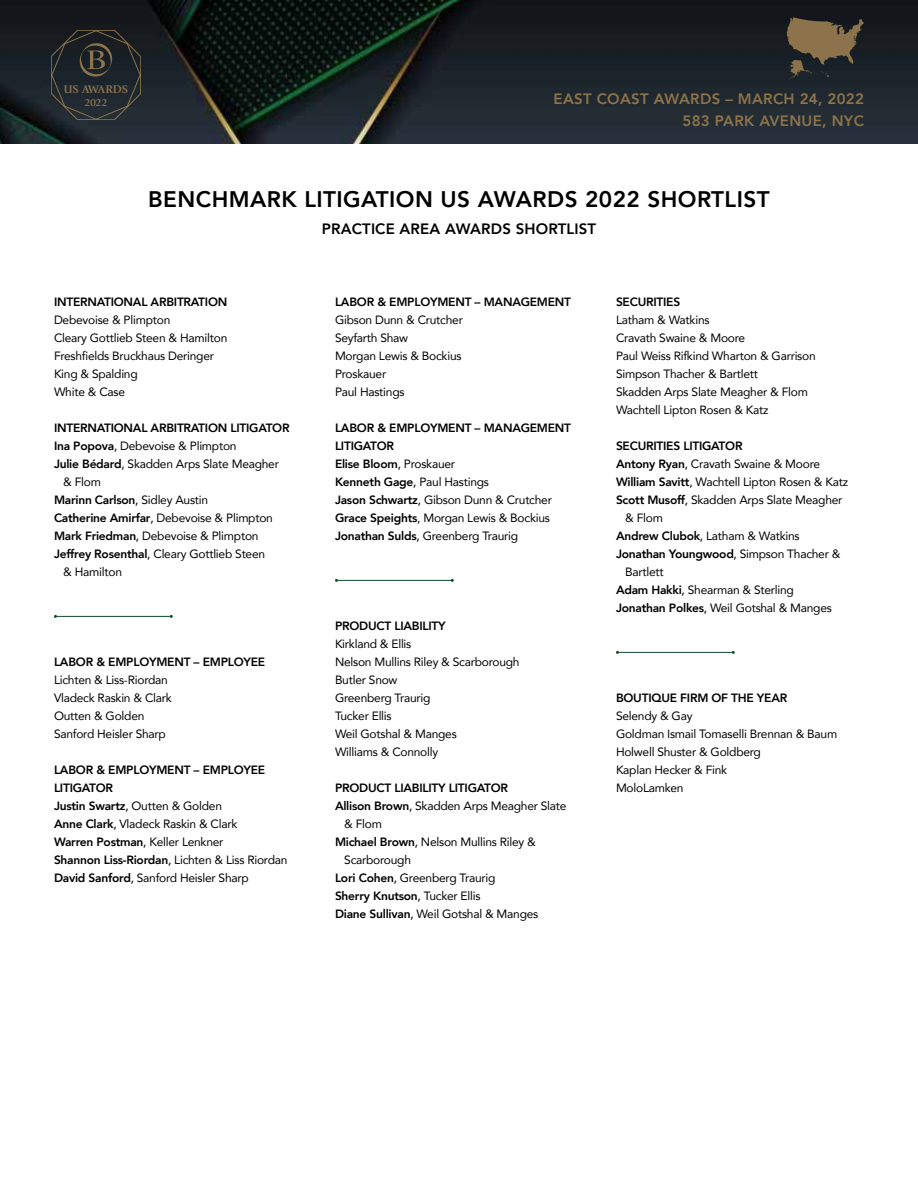
<style>
.page{position:relative;width:918px;height:1188px;background:#fff}
.page>*{position:absolute;margin:0;border:0;box-sizing:border-box;transform-origin:0 0}
.t1{font:800 22.5px "Avenir";letter-spacing:.02em;color:#000}
.t2{font:800 15px/22.5px "Avenir";letter-spacing:.02em;color:#8c734b;text-align:right}
.t3{font:800 15px "Avenir";letter-spacing:.01em;color:#000}
.t4{font:12px/18px "Avenir";letter-spacing:-.02em;color:#000}
.t5{font:800 12px/18px "Avenir";letter-spacing:-.02em;color:#000}
.t6{font:700 11.55px "Giovanni";letter-spacing:-.01em;color:#8c734b}
.t7{font:700 10.8px "Giovanni";color:#8c734b}
.s1{font-weight:800}
.s2{font-weight:500}
.s3{font-weight:400}
</style>
<div class="page">
<hr style="left:56px;top:616px;width:115px;height:1px;background:#104d2a">
<hr style="left:336px;top:580px;width:116px;height:1px;background:#104d2a">
<hr style="left:617px;top:652px;width:116px;height:1px;background:#104d2a">
<img style="left:0;top:0;width:918px;height:144px">
<svg style="left:51px;top:30px;width:90px;height:90px;background:#272b2d"></svg>
<svg style="left:783px;top:17px;width:81px;height:63px;background:#4c4536"></svg>
<p class="t6" style="left:64px;top:82px;width:66px">US AWARDS</p>
<p class="t7" style="left:84px;top:96px;width:25px">2022</p>
<p class="t2" style="left:554px;top:87px;width:312px">EAST COAST AWARDS – MARCH 24, 2022<br>583 PARK AVENUE, NYC</p>
<h1 class="t1" style="left:148px;top:182px;width:623px">BENCHMARK LITIGATION US AWARDS 2022 SHORTLIST</h1>
<p class="t3" style="left:322px;top:217px;width:276px">PRACTICE AREA AWARDS SHORTLIST</p>
<p class="t5" style="left:54px;top:293px;width:175px">INTERNATIONAL ARBITRATION</p>
<p class="t4" style="left:54px;top:310px;width:175px">Debevoise &amp; Plimpton<br>Cleary Gottlieb Steen &amp; Hamilton<br>Freshfields Bruckhaus Deringer<br>King &amp; Spalding<br>White &amp; Case</p>
<p class="t5" style="left:54px;top:419px;width:237px">INTERNATIONAL ARBITRATION LITIGATOR</p>
<p class="t4" style="left:54px;top:436px;width:184px"><span class="s1">Ina Popova</span><span class="s2">,</span> Debevoise &amp; Plimpton</p>
<p class="t4" style="left:54px;top:454px;width:226px"><span class="s1">Julie Bédard</span><span class="s2">,</span> Skadden Arps Slate Meagher</p>
<p class="t4" style="left:63px;top:472px;width:39px">&amp; Flom</p>
<p class="t5" style="left:54px;top:491px;width:156px">Marinn Carlson<span class="s2">,</span> <span class="s3">Sidley Austin</span></p>
<p class="t4" style="left:54px;top:508px;width:220px"><span class="s1">Catherine Amirfar</span><span class="s2">,</span> Debevoise &amp; Plimpton</p>
<p class="t4" style="left:54px;top:526px;width:206px"><span class="s1">Mark Friedman</span><span class="s2">,</span> Debevoise &amp; Plimpton</p>
<p class="t4" style="left:54px;top:544px;width:213px"><span class="s1">Jeffrey Rosenthal</span><span class="s2">,</span> Cleary Gottlieb Steen</p>
<p class="t4" style="left:63px;top:562px;width:60px">&amp; Hamilton</p>
<p class="t5" style="left:54px;top:653px;width:213px">LABOR &amp; EMPLOYMENT – EMPLOYEE</p>
<p class="t4" style="left:54px;top:670px;width:119px">Lichten &amp; Liss-Riordan<br>Vladeck Raskin &amp; Clark<br>Outten &amp; Golden<br>Sanford Heisler Sharp</p>
<p class="t5" style="left:54px;top:761px;width:235px">LABOR &amp; EMPLOYMENT – EMPLOYEE<br>LITIGATOR<br>Justin Swartz<span class="s2">,</span> <span class="s3">Outten &amp; Golden<br></span>Anne Clark<span class="s2">,</span> <span class="s3">Vladeck Raskin &amp; Clark<br></span>Warren Postman<span class="s2">,</span> <span class="s3">Keller Lenkner<br></span>Shannon Liss-Riordan<span class="s2">,</span> <span class="s3">Lichten &amp; Liss Riordan<br></span>David Sanford<span class="s2">,</span> <span class="s3">Sanford Heisler Sharp</span></p>
<p class="t5" style="left:335px;top:293px;width:238px">LABOR &amp; EMPLOYMENT – MANAGEMENT</p>
<p class="t4" style="left:335px;top:310px;width:129px">Gibson Dunn &amp; Crutcher<br>Seyfarth Shaw<br>Morgan Lewis &amp; Bockius<br>Proskauer<br>Paul Hastings</p>
<p class="t5" style="left:335px;top:419px;width:238px">LABOR &amp; EMPLOYMENT – MANAGEMENT<br>LITIGATOR<br>Elise Bloom<span class="s2">,</span> <span class="s3">Proskauer<br></span>Kenneth Gage<span class="s2">,</span> <span class="s3">Paul Hastings<br></span>Jason Schwartz<span class="s2">,</span> <span class="s3">Gibson Dunn &amp; Crutcher<br></span>Grace Speights<span class="s3">, Morgan Lewis &amp; Bockius<br></span>Jonathan Sulds<span class="s2">,</span> <span class="s3">Greenberg Traurig</span></p>
<p class="t5" style="left:335px;top:617px;width:112px">PRODUCT LIABILITY</p>
<p class="t4" style="left:335px;top:634px;width:186px">Kirkland &amp; Ellis<br>Nelson Mullins Riley &amp; Scarborough<br>Butler Snow<br>Greenberg Traurig<br>Tucker Ellis<br>Weil Gotshal &amp; Manges<br>Williams &amp; Connolly</p>
<p class="t5" style="left:335px;top:779px;width:175px">PRODUCT LIABILITY LITIGATOR</p>
<p class="t4" style="left:335px;top:796px;width:233px"><span class="s1">Allison Brown</span><span class="s2">,</span> Skadden Arps Meagher Slate</p>
<p class="t4" style="left:344px;top:814px;width:39px">&amp; Flom</p>
<p class="t4" style="left:335px;top:832px;width:202px"><span class="s1">Michael Brown</span><span class="s2">,</span> Nelson Mullins Riley &amp;</p>
<p class="t4" style="left:344px;top:850px;width:68px">Scarborough</p>
<p class="t4" style="left:335px;top:868px;width:162px"><span class="s1">Lori Cohen</span><span class="s2">,</span> Greenberg Traurig</p>
<p class="t5" style="left:335px;top:887px;width:147px">Sherry Knutson<span class="s2">,</span> <span class="s3">Tucker Ellis</span></p>
<p class="t4" style="left:335px;top:904px;width:205px"><span class="s1">Diane Sullivan</span><span class="s2">,</span> Weil Gotshal &amp; Manges</p>
<p class="t5" style="left:616px;top:293px;width:66px">SECURITIES</p>
<p class="t4" style="left:616px;top:310px;width:201px">Latham &amp; Watkins<br>Cravath Swaine &amp; Moore<br>Paul Weiss Rifkind Wharton &amp; Garrison<br>Simpson Thacher &amp; Bartlett<br>Skadden Arps Slate Meagher &amp; Flom<br>Wachtell Lipton Rosen &amp; Katz</p>
<p class="t5" style="left:616px;top:437px;width:128px">SECURITIES LITIGATOR</p>
<p class="t4" style="left:616px;top:454px;width:206px"><span class="s1">Antony Ryan</span><span class="s2">,</span> Cravath Swaine &amp; Moore</p>
<p class="t4" style="left:616px;top:472px;width:234px"><span class="s1">William Savitt</span><span class="s2">,</span> Wachtell Lipton Rosen &amp; Katz</p>
<p class="t4" style="left:616px;top:490px;width:228px"><span class="s1">Scott Musoff</span><span class="s2">,</span> Skadden Arps Slate Meagher</p>
<p class="t4" style="left:625px;top:508px;width:39px">&amp; Flom</p>
<p class="t4" style="left:616px;top:526px;width:185px"><span class="s1">Andrew Clubok</span><span class="s2">,</span> Latham &amp; Watkins</p>
<p class="t5" style="left:616px;top:545px;width:226px">Jonathan Youngwood<span class="s2">,</span> <span class="s3">Simpson Thacher &amp;</span></p>
<p class="t4" style="left:625px;top:562px;width:40px">Bartlett</p>
<p class="t4" style="left:616px;top:580px;width:179px"><span class="s1">Adam Hakki</span><span class="s2">,</span> Shearman &amp; Sterling</p>
<p class="t4" style="left:616px;top:598px;width:217px"><span class="s1">Jonathan Polkes</span><span class="s2">,</span> Weil Gotshal &amp; Manges</p>
<p class="t5" style="left:616px;top:689px;width:173px">BOUTIQUE FIRM OF THE YEAR</p>
<p class="t4" style="left:616px;top:706px;width:223px">Selendy &amp; Gay<br>Goldman Ismail Tomaselli Brennan &amp; Baum<br>Holwell Shuster &amp; Goldberg<br>Kaplan Hecker &amp; Fink<br>MoloLamken</p>
</div>
